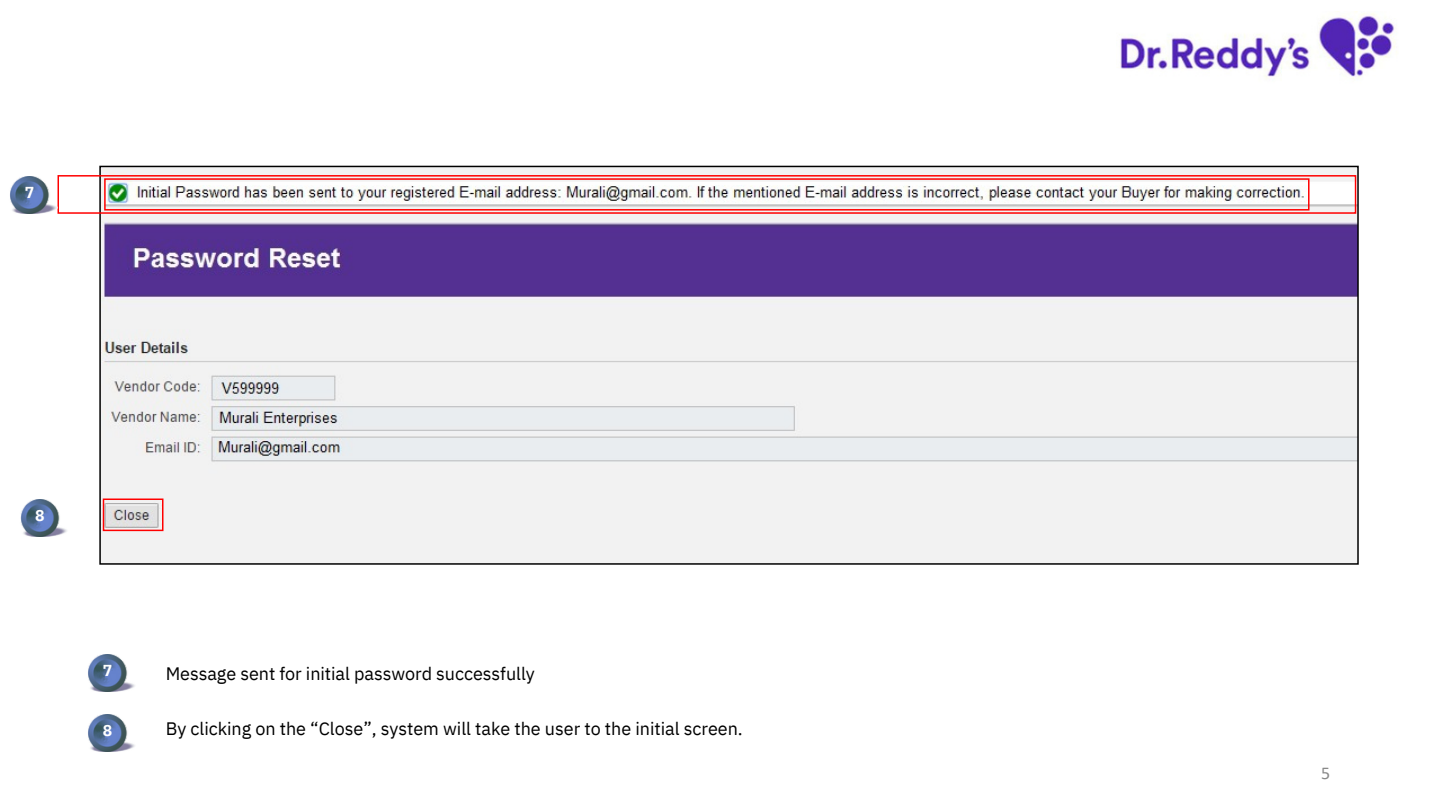
<style>
.page{position:relative;width:1440px;height:810px;background:#fff}
.page>*{position:absolute;margin:0;border:0;box-sizing:border-box;transform-origin:0 0}
.t1{font:18px "IBM Plex Sans";letter-spacing:-.005em;color:#000}
.t2{font:18px "Calibri";color:#898989}
.t3{font:700 15.9px "IBM Plex Sans";color:#fff}
</style>
<div class="page">
<img style="left:1120px;top:11px;width:275px;height:69px">
<img style="left:88px;top:655px;width:47px;height:37px">
<img style="left:88px;top:714px;width:47px;height:37px">
<img style="left:102px;top:169px;width:1254px;height:393px">
<div style="left:104px;top:178px;width:1206px;height:33px;border:2px solid #f00"></div>
<div style="left:58px;top:175px;width:1298px;height:39px;border:2px solid #f00"></div>
<img style="left:10px;top:176px;width:51px;height:37px">
<div style="left:103px;top:499px;width:60px;height:32px;border:1px solid #f00"></div>
<img style="left:20px;top:499px;width:47px;height:37px">
<p class="t3" style="left:25px;top:181px;width:11px">7</p>
<p class="t3" style="left:35px;top:504px;width:11px">8</p>
<p class="t3" style="left:103px;top:660px;width:11px">7</p>
<p class="t3" style="left:103px;top:719px;width:11px">8</p>
<p class="t1" style="left:166px;top:661px;width:371px">Message sent for initial password successfully</p>
<p class="t1" style="left:166px;top:717px;width:579px">By clicking on the “Close”, system will take the user to the initial screen.</p>
<p class="t2" style="left:1321px;top:765px;width:11px">5</p>
</div>
